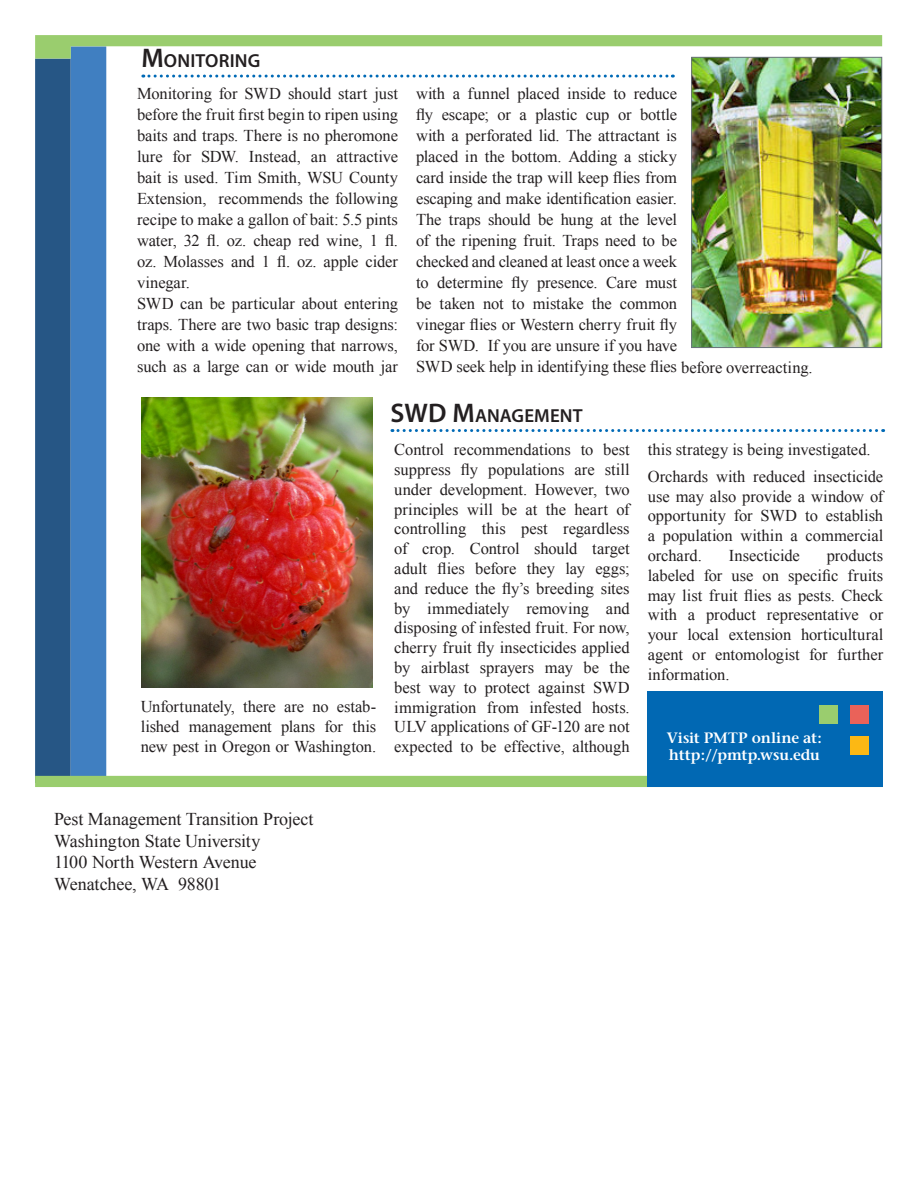
<style>
.page{position:relative;width:918px;height:1188px;background:#fff}
.page>*{position:absolute;margin:0;border:0;box-sizing:border-box;transform-origin:0 0}
.Headline{font:600 18.9px "Myriad Pro";letter-spacing:.01em;color:#231f20}
.t1{font:18px "Times New Roman";letter-spacing:-.005em;color:#231f20}
.Body{font:16.5px/19.8px "Times New Roman";letter-spacing:-.005em;color:#231f20;text-align:justify}
.t2{font:600 15px "Stone Serif";letter-spacing:-.005em;color:#fff}
.s1{font-size:27px}
</style>
<div class="page">
<div style="left:35px;top:59px;width:36px;height:724px;background:#265685"></div>
<div style="left:71px;top:46px;width:35px;height:737px;background:#407fc1"></div>
<svg style="left:35px;top:35px;width:847px;height:24px"></svg>
<svg style="left:35px;top:764px;width:848px;height:23px"></svg>
<svg style="left:143px;top:75px;width:530px;height:3px"></svg>
<div style="left:647px;top:691px;width:236px;height:95px;background:#0168b3"></div>
<div style="left:851px;top:705px;width:18px;height:18px;background:#ea6259"></div>
<div style="left:851px;top:737px;width:18px;height:18px;background:#fcb814"></div>
<div style="left:819px;top:705px;width:18px;height:18px;background:#9acd6e"></div>
<svg style="left:392px;top:429px;width:492px;height:3px"></svg>
<img style="left:141px;top:397px;width:231px;height:290px">
<img style="left:693px;top:59px;width:187px;height:287px">
<div style="left:691px;top:57px;width:191px;height:291px;border:1px solid #6a737b"></div>
<p class="Headline" style="left:141px;top:49px;width:120px"><span class="s1">M</span>ONITORING</p>
<p class="Body" style="left:137px;top:83px;width:263px;line-height:21px">Monitoring for SWD should start just before the fruit first begin to ripen using baits and traps. There is no pheromone lure for SDW. Instead, an attractive bait is used. Tim Smith, WSU County Extension, recommends the following recipe to make a gallon of bait: 5.5 pints water, 32 fl. oz. cheap red wine, 1 fl. oz. Molasses and 1 fl. oz. apple cider vinegar.</p>
<p class="Body" style="left:137px;top:293px;width:263px;line-height:21px">SWD can be particular about entering traps. There are two basic trap designs: one with a wide opening that narrows, such as a large can or wide mouth jar</p>
<p class="Body" style="left:416px;top:83px;width:398px;line-height:21px;text-align:left">with a funnel placed inside to reduce<br>fly escape; or a plastic cup or bottle<br>with a perforated lid. The attractant is<br>placed in the bottom. Adding a sticky<br>card inside the trap will keep flies from<br>escaping and make identification easier.<br>The traps should be hung at the level<br>of the ripening fruit. Traps need to be<br>checked and cleaned at least once a week<br>to determine fly presence. Care must<br>be taken not to mistake the common<br>vinegar flies or Western cherry fruit fly<br>for SWD. If you are unsure if you have<br>SWD seek help in identifying these flies before overreacting.</p>
<p class="Body" style="left:141px;top:697px;width:237px">Unfortunately, there are no estab&shy;lished management plans for this new pest in Oregon or Washington.</p>
<p class="Headline" style="left:390px;top:403px;width:194px"><span class="s1">SWD M</span>ANAGEMENT</p>
<p class="Body" style="left:394px;top:440px;width:237px">Control recommendations to best suppress fly populations are still under development. However, two principles will be at the heart of controlling this pest regardless of crop. Control should target adult flies before they lay eggs; and reduce the fly’s breeding sites by immediately removing and disposing of infested fruit. For now, cherry fruit fly insecticides applied by airblast sprayers may be the best way to protect against SWD immigration from infested hosts.<br>ULV applications of GF-120 are not expected to be effective, although</p>
<p class="Body" style="left:648px;top:440px;width:224px">this strategy is being investigated.</p>
<p class="Body" style="left:648px;top:466px;width:237px">Orchards with reduced insecticide use may also provide a window of opportunity for SWD to establish a population within a commercial orchard.</p>
<p class="Body" style="left:648px;top:545px;width:237px;text-indent:179px">products labeled for use on specific fruits may list fruit flies as pests. Check with a product representative or your local extension horticultural agent or entomologist for further information.</p>
<p class="Body" style="left:729px;top:545px;width:73px">Insecticide</p>
<p class="t2" style="left:667px;top:729px;width:156px">Visit PMTP online at:</p>
<p class="t2" style="left:669px;top:746px;width:152px">http://pmtp.wsu.edu</p>
<p class="t1" style="left:54px;top:807px;width:261px">Pest Management Transition Project</p>
<p class="t1" style="left:54px;top:828px;width:208px">Washington State University</p>
<p class="t1" style="left:54px;top:850px;width:204px">1100 North Western Avenue</p>
<p class="t1" style="left:54px;top:872px;width:169px">Wenatchee, WA 98801</p>
</div>
